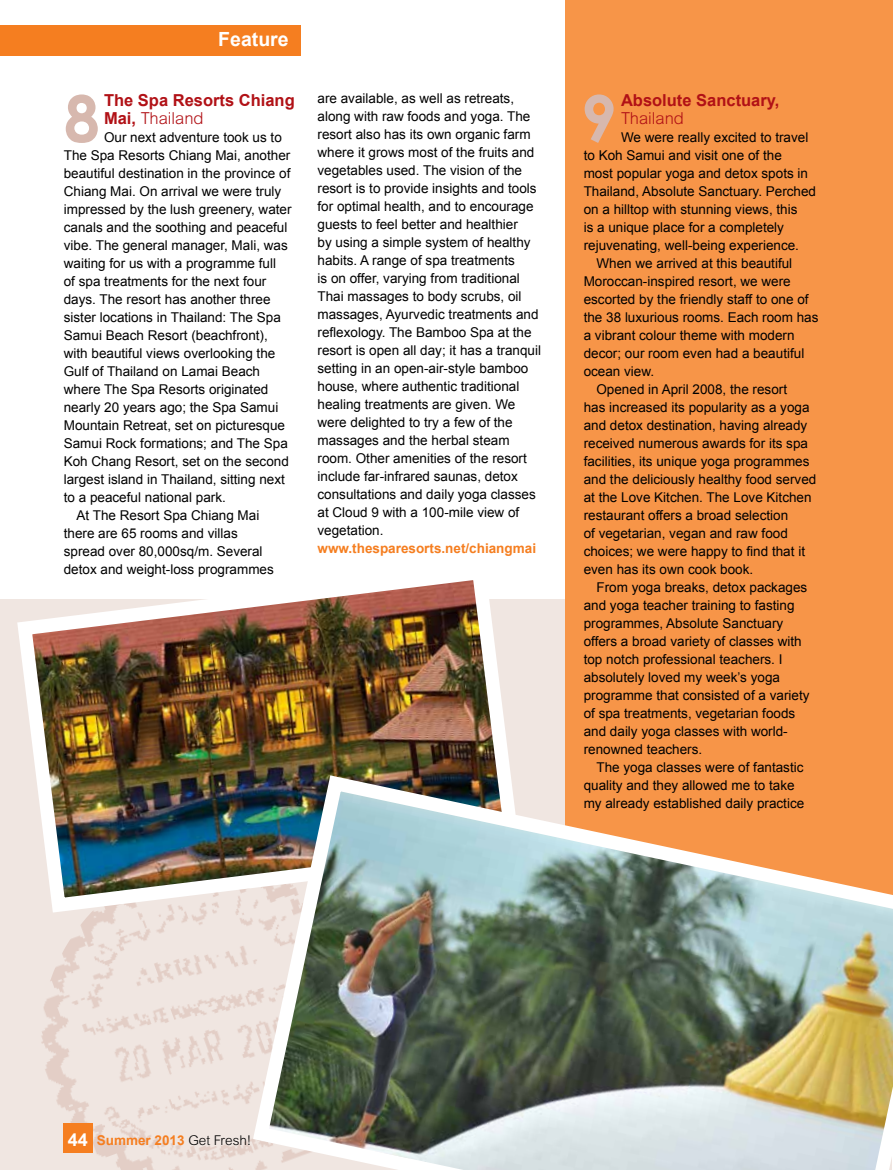
<style>
.page{position:relative;width:893px;height:1170px;background:#fff}
.page>*{position:absolute;margin:0;border:0;box-sizing:border-box;transform-origin:0 0}
.t1{font:700 64.2px "Century Gothic";color:#d7b8ae}
.t2{font:700 19.5px "Arial";color:#fff}
.t3{font:700 18px "Arial";color:#fff}
.t4{font:700 16.5px/18px "Arial";color:#b11116}
.t5{font:300 16.5px "Arial";color:#b11116}
.t6{font:13.5px/18px "Arial";color:#000}
.t7{font:700 13.5px "Arial";color:#f57e20}
.s1{font-weight:300}
.s2{font-weight:300;color:#000}
</style>
<div class="page">
<div style="left:0;top:600px;width:891px;height:569px;background:#f0e6e1"></div>
<img style="left:41px;top:920px;width:204px;height:249px">
<div style="left:566px;top:0;width:327px;height:932px;background:#f79548"></div>
<img style="left:10px;top:580px;width:518px;height:340px">
<div style="left:63px;top:1123px;width:29px;height:29px;background:#f57e20"></div>
<div style="left:0;top:25px;width:300px;height:30px;background:#f57e20"></div>
<img style="left:245px;top:767px;width:648px;height:402px">
<h2 class="t2" style="left:218px;top:26px;width:72px">Feature</h2>
<p class="t6" style="left:317px;top:90px;width:225px">are available, as well as retreats, along with raw foods and yoga. The resort also has its own organic farm where it grows most of the fruits and vegetables used. The vision of the resort is to provide insights and tools for optimal health, and to encourage guests to feel better and healthier<br>by using a simple system of healthy habits. A range of spa treatments<br>is on offer, varying from traditional Thai massages to body scrubs, oil massages, Ayurvedic treatments and reflexology. The Bamboo Spa at the resort is open all day; it has a tranquil setting in an open-air-style bamboo house, where authentic traditional healing treatments are given. We were delighted to try a few of the massages and the herbal steam room. Other amenities of the resort include far-infrared saunas, detox consultations and daily yoga classes at Cloud 9 with a 100-mile view of vegetation.</p>
<p class="t7" style="left:317px;top:539px;width:220px">www.thesparesorts.net/chiangmai</p>
<p class="t4" style="left:104px;top:91px;width:192px">The Spa Resorts Chiang<br>Mai, <span class="s1">Thailand</span></p>
<p class="t6" style="left:104px;top:128px;width:179px">Our next adventure took us to</p>
<p class="t6" style="left:64px;top:146px;width:228px">The Spa Resorts Chiang Mai, another</p>
<p class="t6" style="left:64px;top:164px;width:228px">beautiful destination in the province of</p>
<p class="t6" style="left:64px;top:182px;width:219px">Chiang Mai. On arrival we were truly</p>
<p class="t6" style="left:64px;top:200px;width:229px">impressed by the lush greenery, water</p>
<p class="t6" style="left:64px;top:218px;width:225px">canals and the soothing and peaceful</p>
<p class="t6" style="left:64px;top:236px;width:226px">vibe. The general manager, Mali, was</p>
<p class="t6" style="left:64px;top:254px;width:214px">waiting for us with a programme full</p>
<p class="t6" style="left:64px;top:272px;width:204px">of spa treatments for the next four</p>
<p class="t6" style="left:64px;top:290px;width:208px">days. The resort has another three</p>
<p class="t6" style="left:64px;top:308px;width:219px">sister locations in Thailand: The Spa</p>
<p class="t6" style="left:64px;top:326px;width:206px">Samui Beach Resort (beachfront),</p>
<p class="t6" style="left:64px;top:344px;width:213px">with beautiful views overlooking the</p>
<p class="t6" style="left:64px;top:362px;width:198px">Gulf of Thailand on Lamai Beach</p>
<p class="t6" style="left:64px;top:380px;width:206px">where The Spa Resorts originated</p>
<p class="t6" style="left:64px;top:398px;width:216px">nearly 20 years ago; the Spa Samui</p>
<p class="t6" style="left:64px;top:416px;width:223px">Mountain Retreat, set on picturesque</p>
<p class="t6" style="left:64px;top:434px;width:226px">Samui Rock formations; and The Spa</p>
<p class="t6" style="left:64px;top:452px;width:227px">Koh Chang Resort, set on the second</p>
<p class="t6" style="left:64px;top:470px;width:223px">largest island in Thailand, sitting next</p>
<p class="t6" style="left:64px;top:488px;width:164px">to a peaceful national park.</p>
<p class="t6" style="left:77px;top:506px;width:184px">At The Resort Spa Chiang Mai</p>
<p class="t6" style="left:64px;top:524px;width:176px">there are 65 rooms and villas</p>
<p class="t6" style="left:64px;top:542px;width:200px">spread over 80,000sq/m. Several</p>
<p class="t6" style="left:64px;top:560px;width:212px">detox and weight-loss programmes</p>
<p class="t4" style="left:621px;top:91px;width:160px">Absolute Sanctuary,</p>
<p class="t5" style="left:621px;top:108px;width:64px">Thailand</p>
<p class="t6" style="left:621px;top:128px;width:189px">We were really excited to travel</p>
<p class="t6" style="left:584px;top:146px;width:200px">to Koh Samui and visit one of the</p>
<p class="t6" style="left:584px;top:164px;width:226px">most popular yoga and detox spots in</p>
<p class="t6" style="left:584px;top:182px;width:234px">Thailand, Absolute Sanctuary. Perched</p>
<p class="t6" style="left:584px;top:200px;width:215px">on a hilltop with stunning views, this</p>
<p class="t6" style="left:584px;top:218px;width:202px">is a unique place for a completely</p>
<p class="t6" style="left:584px;top:236px;width:217px">rejuvenating, well-being experience.</p>
<p class="t6" style="left:596px;top:254px;width:197px">When we arrived at this beautiful</p>
<p class="t6" style="left:584px;top:272px;width:209px">Moroccan-inspired resort, we were</p>
<p class="t6" style="left:584px;top:290px;width:226px">escorted by the friendly staff to one of</p>
<p class="t6" style="left:584px;top:308px;width:236px">the 38 luxurious rooms. Each room has</p>
<p class="t6" style="left:584px;top:326px;width:212px">a vibrant colour theme with modern</p>
<p class="t6" style="left:584px;top:344px;width:222px">decor; our room even had a beautiful</p>
<p class="t6" style="left:584px;top:362px;width:72px">ocean view.</p>
<p class="t6" style="left:596px;top:380px;width:192px">Opened in April 2008, the resort</p>
<p class="t6" style="left:584px;top:398px;width:227px">has increased its popularity as a yoga</p>
<p class="t6" style="left:584px;top:416px;width:225px">and detox destination, having already</p>
<p class="t6" style="left:584px;top:434px;width:226px">received numerous awards for its spa</p>
<p class="t6" style="left:584px;top:452px;width:227px">facilities, its unique yoga programmes</p>
<p class="t6" style="left:584px;top:470px;width:234px">and the deliciously healthy food served</p>
<p class="t6" style="left:584px;top:488px;width:229px">at the Love Kitchen. The Love Kitchen</p>
<p class="t6" style="left:584px;top:506px;width:206px">restaurant offers a broad selection</p>
<p class="t6" style="left:584px;top:524px;width:206px">of vegetarian, vegan and raw food</p>
<p class="t6" style="left:584px;top:542px;width:223px">choices; we were happy to find that it</p>
<p class="t6" style="left:584px;top:560px;width:171px">even has its own cook book.</p>
<p class="t6" style="left:596px;top:578px;width:212px">From yoga breaks, detox packages</p>
<p class="t6" style="left:584px;top:596px;width:212px">and yoga teacher training to fasting</p>
<p class="t6" style="left:584px;top:614px;width:201px">programmes, Absolute Sanctuary</p>
<p class="t6" style="left:584px;top:632px;width:220px">offers a broad variety of classes with</p>
<p class="t6" style="left:584px;top:650px;width:200px">top notch professional teachers. I</p>
<p class="t6" style="left:584px;top:668px;width:198px">absolutely loved my week’s yoga</p>
<p class="t6" style="left:584px;top:686px;width:227px">programme that consisted of a variety</p>
<p class="t6" style="left:584px;top:704px;width:213px">of spa treatments, vegetarian foods</p>
<p class="t6" style="left:584px;top:722px;width:206px">and daily yoga classes with world-</p>
<p class="t6" style="left:584px;top:740px;width:120px">renowned teachers.</p>
<p class="t6" style="left:596px;top:758px;width:209px">The yoga classes were of fantastic</p>
<p class="t6" style="left:584px;top:776px;width:212px">quality and they allowed me to take</p>
<p class="t6" style="left:584px;top:794px;width:222px">my already established daily practice</p>
<h1 class="t1" style="left:64px;top:70px;width:37px">8</h1>
<h1 class="t1" style="left:581px;top:70px;width:37px">9</h1>
<h3 class="t3" style="left:68px;top:1127px;width:22px">44</h3>
<p class="t7" style="left:97px;top:1131px;width:156px">Summer 2013 <span class="s2">Get Fresh!</span></p>
</div>
